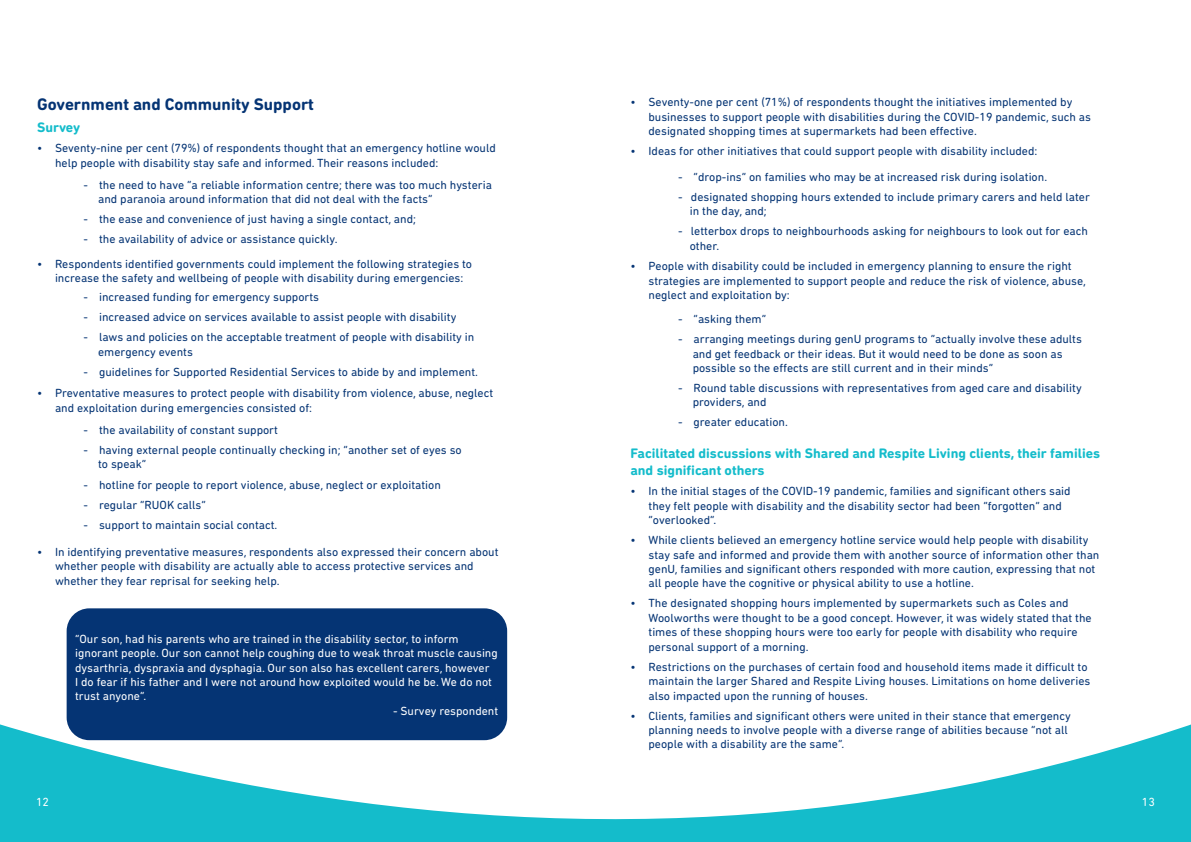
<style>
.page{position:relative;width:1191px;height:842px;background:#fff}
.page>*{position:absolute;margin:0;border:0;box-sizing:border-box;transform-origin:0 0}
.t1{font:700 17px "DIN Next Rounded LT Pro";color:#053474}
.t2{font:700 14px/16.8px "DIN Next Rounded LT Pro";color:#14bccb}
.t3{font:12px/14.4px "DIN Next Rounded LT Pro";color:#053474}
.t4{font:12px/14.4px "DIN Next Rounded LT Pro";color:#fff}
</style>
<div class="page">
<svg style="left:0;top:624px;width:1191px;height:218px"></svg>
<div style="left:67px;top:608px;width:440px;height:132px;background:#053474;border-radius:23px"></div>
<p class="t1" style="left:37px;top:94px;width:278px">Government and Community Support</p>
<p class="t2" style="left:37px;top:119px;width:45px">Survey</p>
<p class="t3" style="left:55px;top:141px;width:442px;text-indent:-18px">• Seventy-nine per cent (79%) of respondents thought that an emergency hotline would help people with disability stay safe and informed. Their reasons included:</p>
<p class="t3" style="left:84px;top:178px;width:410px">- the need to have “a reliable information centre; there was too much hysteria</p>
<p class="t3" style="left:98px;top:192px;width:336px">and paranoia around information that did not deal with the facts”</p>
<p class="t3" style="left:84px;top:212px;width:334px">- the ease and convenience of just having a single contact, and;</p>
<p class="t3" style="left:84px;top:232px;width:255px">- the availability of advice or assistance quickly.</p>
<p class="t3" style="left:55px;top:256px;width:418px;text-indent:-18px">• Respondents identified governments could implement the following strategies to increase the safety and wellbeing of people with disability during emergencies:</p>
<p class="t3" style="left:84px;top:290px;width:237px">- increased funding for emergency supports</p>
<p class="t3" style="left:84px;top:310px;width:374px">- increased advice on services available to assist people with disability</p>
<p class="t3" style="left:84px;top:330px;width:392px">- laws and policies on the acceptable treatment of people with disability in</p>
<p class="t3" style="left:98px;top:344px;width:96px">emergency events</p>
<p class="t3" style="left:84px;top:364px;width:396px">- guidelines for Supported Residential Services to abide by and implement.</p>
<p class="t3" style="left:55px;top:386px;width:439px;text-indent:-18px">• Preventative measures to protect people with disability from violence, abuse, neglect and exploitation during emergencies consisted of:</p>
<p class="t3" style="left:84px;top:423px;width:196px">- the availability of constant support</p>
<p class="t3" style="left:84px;top:443px;width:379px">- having external people continually checking in; “another set of eyes so</p>
<p class="t3" style="left:98px;top:457px;width:50px">to speak”</p>
<p class="t3" style="left:84px;top:477px;width:359px">- hotline for people to report violence, abuse, neglect or exploitation</p>
<p class="t3" style="left:84px;top:497px;width:124px">- regular “RUOK calls”</p>
<p class="t3" style="left:84px;top:517px;width:195px">- support to maintain social contact.</p>
<p class="t3" style="left:55px;top:544px;width:445px;text-indent:-18px">• In identifying preventative measures, respondents also expressed their concern about whether people with disability are actually able to access protective services and whether they fear reprisal for seeking help.</p>
<p class="t4" style="left:75px;top:631px;width:424px">“Our son, had his parents who are trained in the disability sector, to inform ignorant people. Our son cannot help coughing due to weak throat muscle causing dysarthria, dyspraxia and dysphagia. Our son also has excellent carers, however<br>I do fear if his father and I were not around how exploited would he be. We do not trust anyone”.</p>
<p class="t4" style="left:393px;top:703px;width:107px">- Survey respondent</p>
<p class="t3" style="left:648px;top:95px;width:444px;text-indent:-18px">• Seventy-one per cent (71%) of respondents thought the initiatives implemented by businesses to support people with disabilities during the COVID-19 pandemic, such as designated shopping times at supermarkets had been effective.</p>
<p class="t3" style="left:630px;top:144px;width:408px">• Ideas for other initiatives that could support people with disability included:</p>
<p class="t3" style="left:678px;top:169px;width:370px">- “drop-ins” on families who may be at increased risk during isolation.</p>
<p class="t3" style="left:678px;top:189px;width:413px">- designated shopping hours extended to include primary carers and held later</p>
<p class="t3" style="left:690px;top:204px;width:79px">in the day, and;</p>
<p class="t3" style="left:678px;top:224px;width:411px">- letterbox drops to neighbourhoods asking for neighbours to look out for each</p>
<p class="t3" style="left:690px;top:238px;width:31px">other.</p>
<p class="t3" style="left:648px;top:259px;width:439px;text-indent:-18px">• People with disability could be included in emergency planning to ensure the right strategies are implemented to support people and reduce the risk of violence, abuse, neglect and exploitation by:</p>
<p class="t3" style="left:678px;top:312px;width:89px">- “asking them”</p>
<p class="t3" style="left:678px;top:332px;width:405px">- arranging meetings during genU programs to “actually involve these adults</p>
<p class="t3" style="left:692px;top:346px;width:371px">and get feedback or their ideas. But it would need to be done as soon as</p>
<p class="t3" style="left:692px;top:360px;width:302px">possible so the effects are still current and in their minds”</p>
<p class="t3" style="left:678px;top:381px;width:405px">- Round table discussions with representatives from aged care and disability</p>
<p class="t3" style="left:692px;top:395px;width:75px">providers, and</p>
<p class="t3" style="left:678px;top:415px;width:111px">- greater education.</p>
<p class="t2" style="left:630px;top:445px;width:471px">Facilitated discussions with Shared and Respite Living clients, their families and significant others</p>
<p class="t3" style="left:648px;top:484px;width:424px;text-indent:-18px">• In the initial stages of the COVID-19 pandemic, families and significant others said they felt people with disability and the disability sector had been “forgotten” and “overlooked”.</p>
<p class="t3" style="left:648px;top:533px;width:452px;text-indent:-18px">• While clients believed an emergency hotline service would help people with disability stay safe and informed and provide them with another source of information other than genU, families and significant others responded with more caution, expressing that not all people have the cognitive or physical ability to use a hotline.</p>
<p class="t3" style="left:648px;top:596px;width:445px;text-indent:-18px">• The designated shopping hours implemented by supermarkets such as Coles and Woolworths were thought to be a good concept. However, it was widely stated that the times of these shopping hours were too early for people with disability who require personal support of a morning.</p>
<p class="t3" style="left:648px;top:659px;width:443px;text-indent:-18px">• Restrictions on the purchases of certain food and household items made it difficult to maintain the larger Shared and Respite Living houses. Limitations on home deliveries also impacted upon the running of houses.</p>
<p class="t3" style="left:648px;top:708px;width:424px;text-indent:-18px">• Clients, families and significant others were united in their stance that emergency planning needs to involve people with a diverse range of abilities because “not all people with a disability are the same”.</p>
<p class="t4" style="left:36px;top:795px;width:15px">12</p>
<p class="t4" style="left:1142px;top:795px;width:15px">13</p>
</div>
